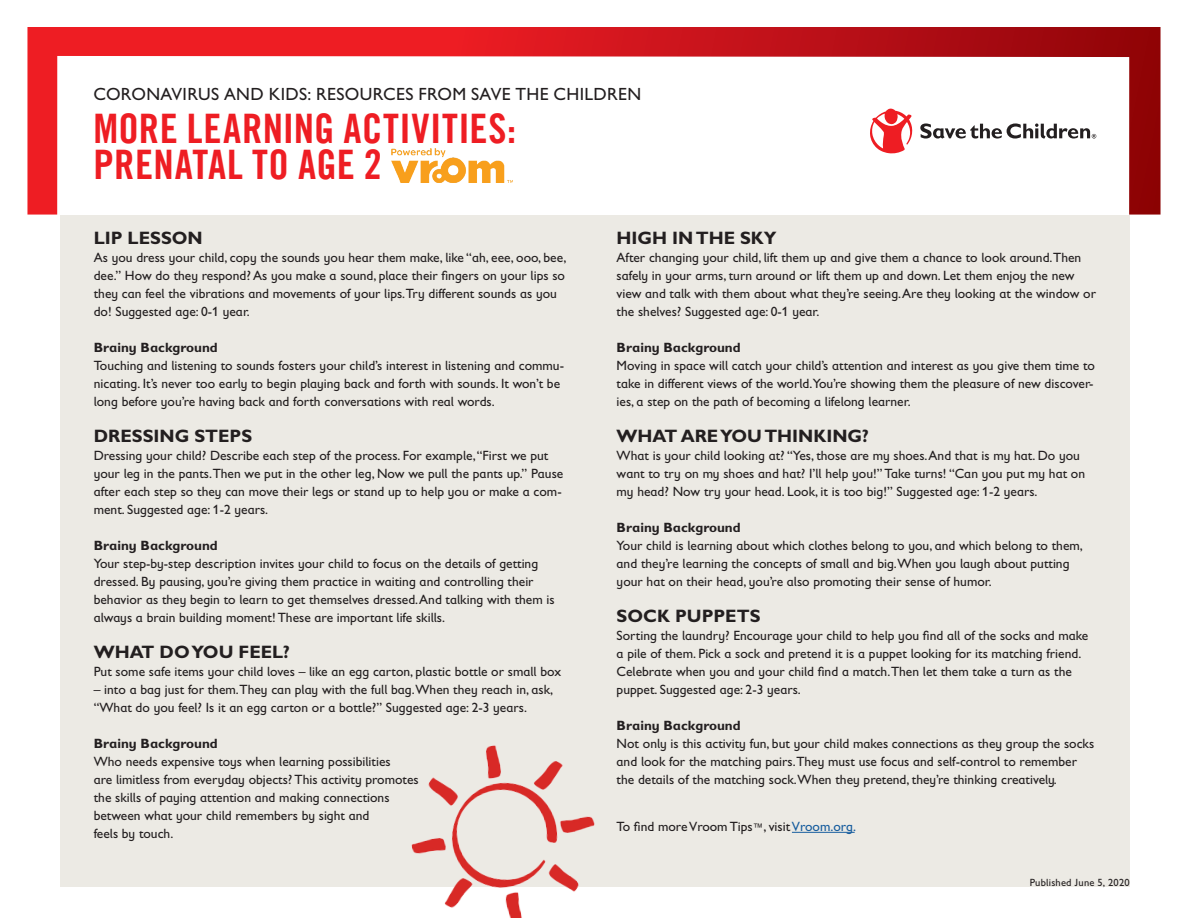
<style>
.page{position:relative;width:1188px;height:918px;background:#fff}
.page>*{position:absolute;margin:0;border:0;box-sizing:border-box;transform-origin:0 0}
.t1{font:40.8px/35.7px "Trade Gothic LT Com Bd Cn 20";letter-spacing:.01em;color:#ee1d23}
.t2{font:700 18px "Gill Sans Infant Std";color:#231f20}
.t3{font:17.7px "Gill Sans Infant Std";letter-spacing:.02em;color:#231f20}
.t4{font:13.5px/18px "Gill Sans Infant Std";color:#231f20}
.t5{font:700 13.5px "Gill Sans Infant Std";color:#231f20}
.t6{font:10.5px "Gill Sans Infant Std";letter-spacing:.02em;color:#231f20}
.s1{font-size:10.5px}
.s2{color:#175d9e}
</style>
<div class="page">
<svg style="left:27px;top:27px;width:1134px;height:188px"></svg>
<svg style="left:870px;top:108px;width:44px;height:46px"></svg>
<svg style="left:920px;top:123px;width:176px;height:16px"></svg>
<div style="left:60px;top:215px;width:1070px;height:671px;background:#eceae4"></div>
<hr style="left:792px;top:832px;width:63px;height:1px;background:#175d9e">
<img style="left:392px;top:148px;width:120px;height:35px">
<img style="left:381px;top:745px;width:250px;height:173px">
<h3 class="t3" style="left:94px;top:84px;width:549px">CORONAVIRUS AND KIDS: RESOURCES FROM SAVE THE CHILDREN</h3>
<h1 class="t1" style="left:94px;top:110px;width:424px">MORE LEARNING ACTIVITIES:<br>PRENATAL TO AGE 2</h1>
<h2 class="t2" style="left:94px;top:228px;width:111px">LIP LESSON</h2>
<p class="t4" style="left:94px;top:249px;width:474px">As you dress your child, copy the sounds you hear them make, like “ah, eee, ooo, bee, dee.” How do they respond? As you make a sound, place their fingers on your lips so they can feel the vibrations and movements of your lips.Try different sounds as you do! Suggested age: 0-1 year.</p>
<p class="t5" style="left:94px;top:340px;width:126px">Brainy Background</p>
<p class="t4" style="left:94px;top:357px;width:472px">Touching and listening to sounds fosters your child’s interest in listening and commu&shy;nicating. It’s never too early to begin playing back and forth with sounds. It won’t be long before you’re having back and forth conversations with real words.</p>
<h2 class="t2" style="left:94px;top:426px;width:160px">DRESSING STEPS</h2>
<p class="t4" style="left:94px;top:447px;width:471px">Dressing your child? Describe each step of the process. For example, “First we put your leg in the pants.Then we put in the other leg, Now we pull the pants up.” Pause after each step so they can move their legs or stand up to help you or make a com&shy;ment. Suggested age: 1-2 years.</p>
<p class="t5" style="left:94px;top:538px;width:126px">Brainy Background</p>
<p class="t4" style="left:94px;top:555px;width:463px">Your step-by-step description invites your child to focus on the details of getting dressed. By pausing, you’re giving them practice in waiting and controlling their behavior as they begin to learn to get themselves dressed. And talking with them is always a brain building moment! These are important life skills.</p>
<h2 class="t2" style="left:94px;top:642px;width:198px">WHAT DO YOU FEEL?</h2>
<p class="t4" style="left:94px;top:663px;width:469px">Put some safe items your child loves – like an egg carton, plastic bottle or small box</p>
<p class="t4" style="left:94px;top:681px;width:461px">– into a bag just for them.They can play with the full bag.When they reach in, ask, “What do you feel? Is it an egg carton or a bottle?” Suggested age: 2-3 years.</p>
<p class="t5" style="left:94px;top:736px;width:126px">Brainy Background</p>
<p class="t4" style="left:94px;top:753px;width:326px">Who needs expensive toys when learning possibilities<br>are limitless from everyday objects? This activity promotes the skills of paying attention and making connections between what your child remembers by sight and<br>feels by touch.</p>
<h2 class="t2" style="left:617px;top:228px;width:162px">HIGH IN THE SKY</h2>
<p class="t4" style="left:617px;top:249px;width:481px">After changing your child, lift them up and give them a chance to look around.Then safely in your arms, turn around or lift them up and down. Let them enjoy the new view and talk with them about what they’re seeing. Are they looking at the window or the shelves? Suggested age: 0-1 year.</p>
<p class="t5" style="left:617px;top:340px;width:126px">Brainy Background</p>
<p class="t4" style="left:617px;top:357px;width:480px;text-align:justify">Moving in space will catch your child’s attention and interest as you give them time to take in different views of the world.You’re showing them the pleasure of new discover&shy;ies, a step on the path of becoming a lifelong learner.</p>
<h2 class="t2" style="left:617px;top:426px;width:254px">WHAT ARE YOU THINKING?</h2>
<p class="t4" style="left:617px;top:447px;width:470px">What is your child looking at? “Yes, those are my shoes. And that is my hat. Do you want to try on my shoes and hat? I’ll help you!” Take turns! “Can you put my hat on my head? Now try your head. Look, it is too big!” Suggested age: 1-2 years.</p>
<p class="t5" style="left:617px;top:520px;width:126px">Brainy Background</p>
<p class="t4" style="left:617px;top:537px;width:468px">Your child is learning about which clothes belong to you, and which belong to them, and they’re learning the concepts of small and big.When you laugh about putting your hat on their head, you’re also promoting their sense of humor.</p>
<h2 class="t2" style="left:617px;top:606px;width:145px">SOCK PUPPETS</h2>
<p class="t4" style="left:617px;top:627px;width:473px">Sorting the laundry? Encourage your child to help you find all of the socks and make a pile of them. Pick a sock and pretend it is a puppet looking for its matching friend.<br>Celebrate when you and your child find a match.Then let them take a turn as the puppet. Suggested age: 2-3 years.</p>
<p class="t5" style="left:617px;top:718px;width:126px">Brainy Background</p>
<p class="t4" style="left:617px;top:735px;width:479px">Not only is this activity fun, but your child makes connections as they group the socks and look for the matching pairs.They must use focus and self-control to remember the details of the matching sock.When they pretend, they’re thinking creatively.</p>
<p class="t4" style="left:617px;top:817px;width:241px">To find more Vroom Tips<span class="s1">™</span>, visit <span class="s2">Vroom.org.</span></p>
<p class="t6" style="left:1030px;top:877px;width:102px">Published June 5, 2020</p>
</div>
